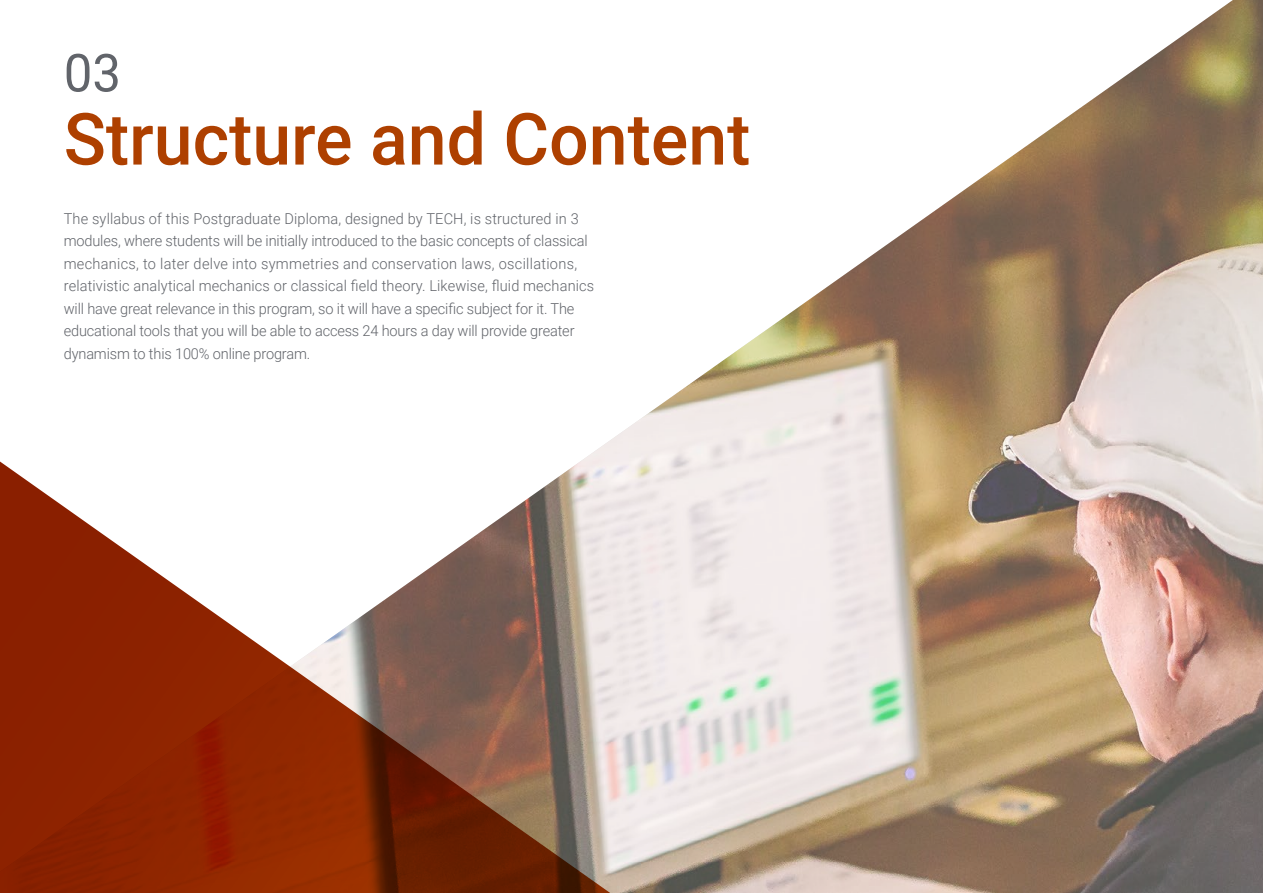
<style>
.page{position:relative;width:1263px;height:893px;background:#fff}
.page>*{position:absolute;margin:0;border:0;box-sizing:border-box;transform-origin:0 0}
.t1{font:500 72px "Roboto";color:#ae4000}
.t2{font:52.5px "Roboto";color:#61646a}
.t3{font:300 15px/22.5px "Roboto";letter-spacing:-.01em;color:#61646a}
</style>
<div class="page">
<img style="left:602px;top:0;width:661px;height:893px">
<svg style="left:0;top:446px;width:640px;height:447px"></svg>
<h2 class="t2" style="left:64px;top:36px;width:59px">03</h2>
<h1 class="t1" style="left:64px;top:89px;width:688px">Structure and Content</h1>
<p class="t3" style="left:64px;top:207px;width:532px">The syllabus of this Postgraduate Diploma, designed by TECH, is structured in 3 modules, where students will be initially introduced to the basic concepts of classical mechanics, to later delve into symmetries and conservation laws, oscillations, relativistic analytical mechanics or classical field theory. Likewise, fluid mechanics will have great relevance in this program, so it will have a specific subject for it. The educational tools that you will be able to access 24 hours a day will provide greater dynamism to this 100% online program.</p>
</div>
